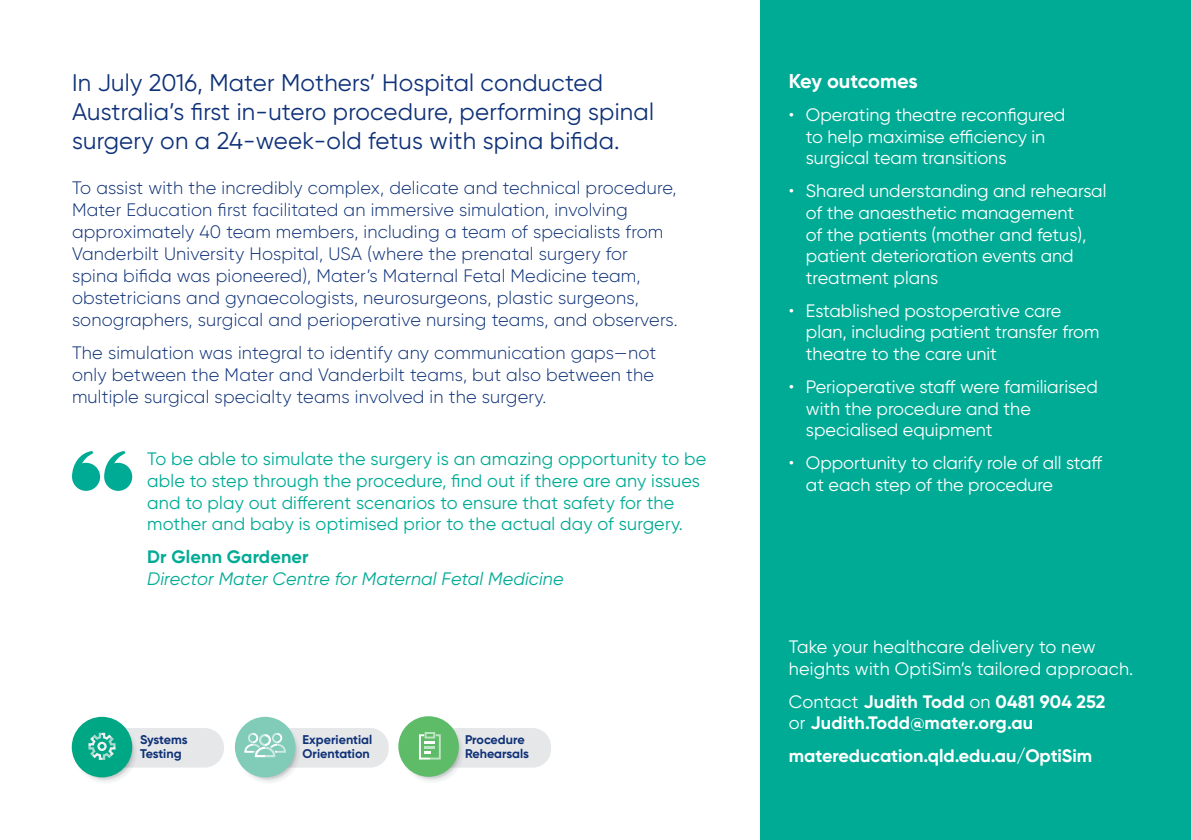
<style>
.page{position:relative;width:1191px;height:840px;background:#fff}
.page>*{position:absolute;margin:0;border:0;box-sizing:border-box;transform-origin:0 0}
.t1{font:24px/28.8px "Gilroy";letter-spacing:.01em;color:#0e3178}
.t2{font:700 20px "Gilroy";letter-spacing:-.01em;color:#fff}
.t3{font:300 18px/22px "Gilroy";letter-spacing:.01em;color:#0e3178}
.t4{font:18px/21.6px "Gilroy";color:#fff}
.t5{font:18px/21.6px "Gilroy";letter-spacing:.01em;color:#00ab95}
.t6{font:700 18px/21.6px "Gilroy";color:#fff}
.t7{font:italic 18px "Gilroy";letter-spacing:.01em;color:#00ab95}
.t8{font:700 18px "Gilroy";letter-spacing:.01em;color:#00ab95}
.t9{font:700 12.6px/14px "Gilroy";color:#0e3178}
.t10{font:700 12.6px/14px "Gilroy";letter-spacing:-.02em;color:#0e3178}
.s1{font-weight:400}
</style>
<div class="page">
<div style="left:760px;top:0;width:431px;height:839px;background:#00ab95"></div>
<svg style="left:72px;top:451px;width:60px;height:39px"></svg>
<svg style="left:398px;top:715px;width:61px;height:61px"></svg>
<svg style="left:400px;top:718px;width:151px;height:64px"></svg>
<svg style="left:73px;top:719px;width:151px;height:63px"></svg>
<svg style="left:236px;top:719px;width:152px;height:63px"></svg>
<h1 class="t1" style="left:72px;top:68px;width:583px">In July 2016, Mater Mothers’ Hospital conducted<br>Australia’s first in-utero procedure, performing spinal surgery on a 24-week-old fetus with spina bifida.</h1>
<p class="t3" style="left:72px;top:176px;width:607px">To assist with the incredibly complex, delicate and technical procedure, Mater Education first facilitated an immersive simulation, involving approximately 40 team members, including a team of specialists from Vanderbilt University Hospital, USA (where the prenatal surgery for spina bifida was pioneered), Mater’s Maternal Fetal Medicine team, obstetricians and gynaecologists, neurosurgeons, plastic surgeons, sonographers, surgical and perioperative nursing teams, and observers.</p>
<p class="t3" style="left:72px;top:341px;width:585px">The simulation was integral to identify any communication gaps—not only between the Mater and Vanderbilt teams, but also between the multiple surgical specialty teams involved in the surgery.</p>
<p class="t5" style="left:147px;top:448px;width:560px">To be able to simulate the surgery is an amazing opportunity to be able to step through the procedure, find out if there are any issues and to play out different scenarios to ensure that safety for the mother and baby is optimised prior to the actual day of surgery.</p>
<p class="t8" style="left:147px;top:545px;width:163px">Dr Glenn Gardener</p>
<p class="t7" style="left:147px;top:567px;width:418px">Director Mater Centre for Maternal Fetal Medicine</p>
<p class="t10" style="left:140px;top:732px;width:49px">Systems<br>Testing</p>
<p class="t9" style="left:302px;top:732px;width:71px">Experiential<br>Orientation</p>
<p class="t9" style="left:465px;top:732px;width:65px">Procedure<br>Rehearsals</p>
<p class="t2" style="left:789px;top:69px;width:130px">Key outcomes</p>
<p class="t4" style="left:806px;top:104px;width:261px;text-indent:-17px">• Operating theatre reconfigured to help maximise efficiency in surgical team transitions</p>
<p class="t4" style="left:806px;top:180px;width:302px;text-indent:-17px">• Shared understanding and rehearsal of the anaesthetic management<br>of the patients (mother and fetus), patient deterioration events and treatment plans</p>
<p class="t4" style="left:806px;top:299px;width:295px;text-indent:-17px">• Established postoperative care plan, including patient transfer from theatre to the care unit</p>
<p class="t4" style="left:806px;top:375px;width:293px;text-indent:-17px">• Perioperative staff were familiarised with the procedure and the specialised equipment</p>
<p class="t4" style="left:806px;top:451px;width:298px;text-indent:-17px">• Opportunity to clarify role of all staff at each step of the procedure</p>
<p class="t4" style="left:789px;top:635px;width:346px">Take your healthcare delivery to new heights with OptiSim’s tailored approach.</p>
<p class="t6" style="left:789px;top:690px;width:318px"><span class="s1">Contact</span> Judith Todd <span class="s1">on</span> 0481 904 252 <span class="s1">or</span> Judith.Todd@mater.org.au</p>
<p class="t6" style="left:789px;top:744px;width:305px">matereducation.qld.edu.au/OptiSim</p>
</div>
